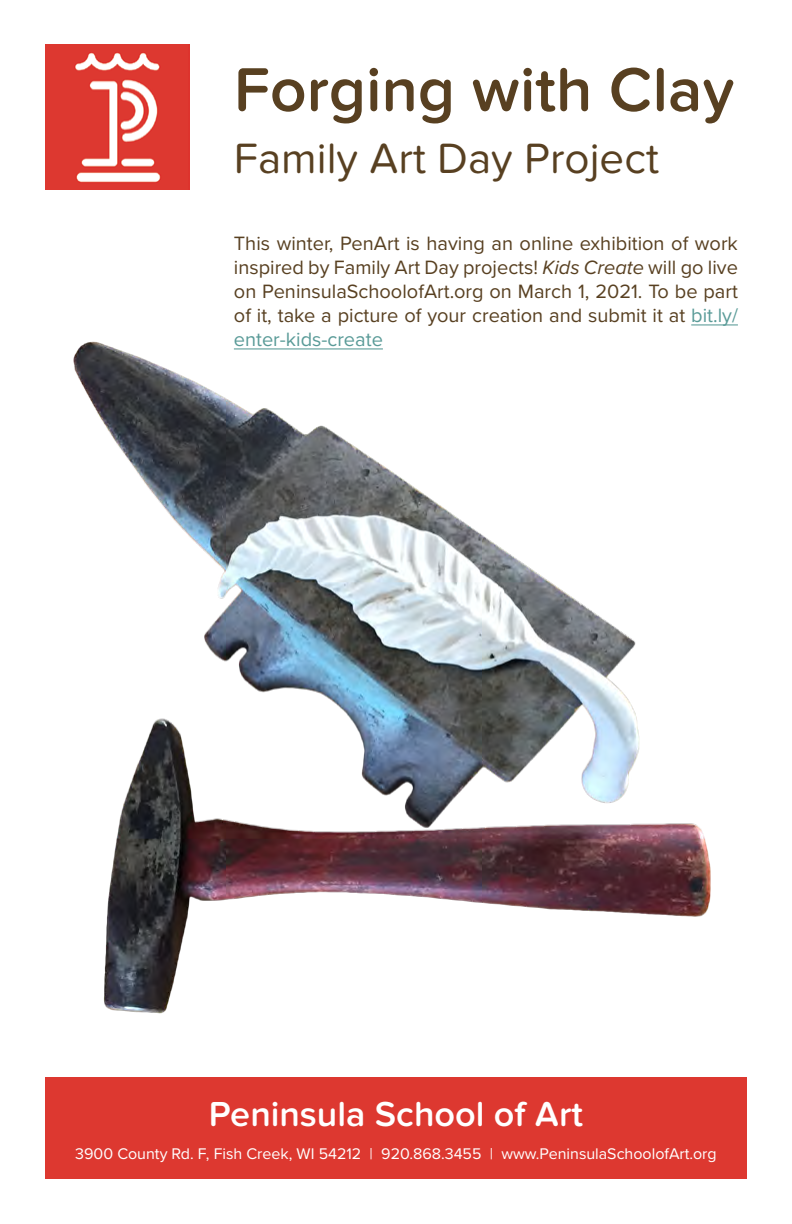
<style>
.page{position:relative;width:792px;height:1224px;background:#fff}
.page>*{position:absolute;margin:0;border:0;box-sizing:border-box;transform-origin:0 0}
.t1{font:600 64px "Proxima Nova Soft";color:#584021}
.t2{font:44px "Proxima Nova Soft";color:#584021}
.t3{font:600 36px "Proxima Nova Soft";color:#fff}
.t4{font:20px/24px "Proxima Nova";color:#584021;text-align:justify}
.t5{font:16px "Proxima Nova";color:#fff}
.s1{font-style:italic}
.s2{color:#5a9b98}
</style>
<div class="page">
<img style="left:45px;top:45px;width:144px;height:144px">
<div style="left:45px;top:1077px;width:702px;height:102px;background:#dd3830"></div>
<img style="left:73px;top:341px;width:638px;height:673px">
<hr style="left:691px;top:324px;width:47px;height:1px;background:#5a9b98">
<hr style="left:234px;top:348px;width:149px;height:1px;background:#5a9b98">
<p class="t1" style="left:234px;top:53px;width:502px">Forging with Clay</p>
<p class="t2" style="left:234px;top:133px;width:427px">Family Art Day Project</p>
<p class="t4" style="left:234px;top:230px;width:506px">This winter, PenArt is having an online exhibition of work inspired by Family Art Day projects! <span class="s1">Kids Create</span> will go live on PeninsulaSchoolofArt.org on March 1, 2021. To be part of it, take a picture of your creation and submit it at <span class="s2">bit.ly/ enter-kids-create</span></p>
<p class="t3" style="left:209px;top:1093px;width:376px">Peninsula School of Art</p>
<p class="t5" style="left:75px;top:1141px;width:643px">3900 County Rd. F, Fish Creek, WI 54212 | 920.868.3455 | www.PeninsulaSchoolofArt.org</p>
</div>
